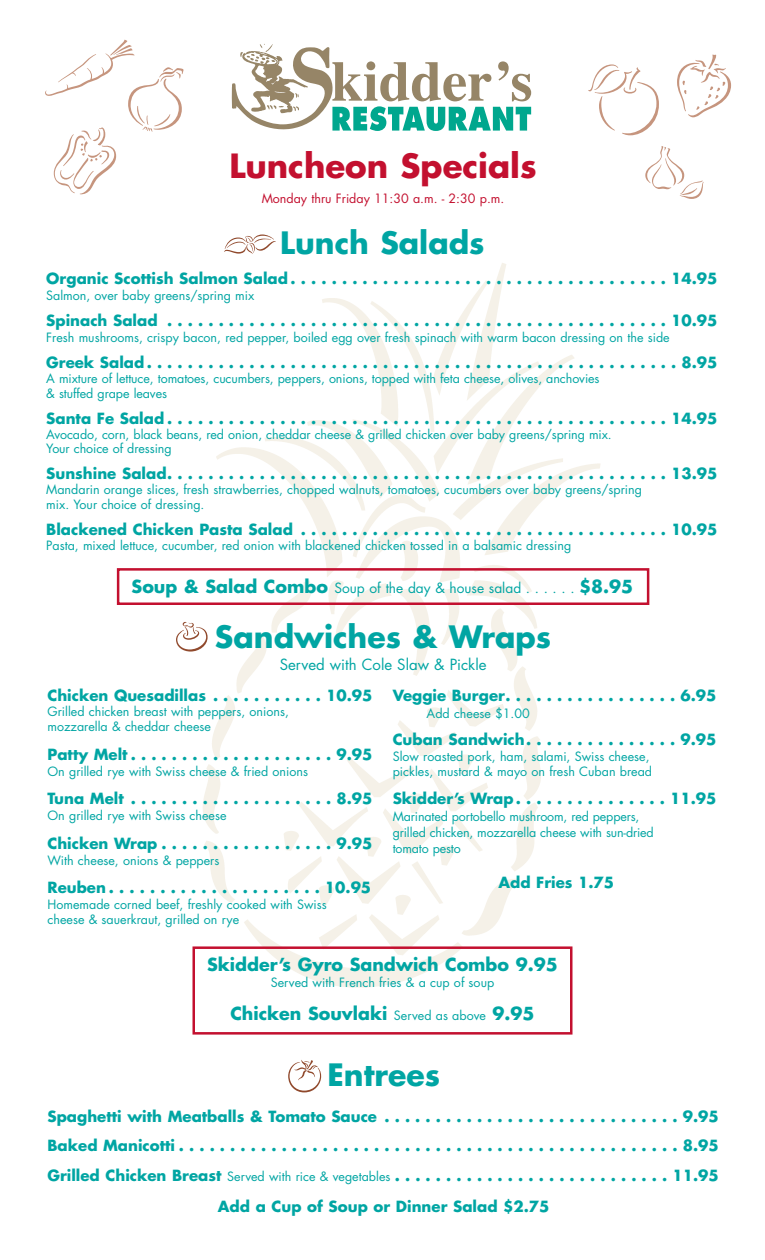
<style>
.page{position:relative;width:765px;height:1260px;background:#fff}
.page>*{position:absolute;margin:0;border:0;box-sizing:border-box;transform-origin:0 0}
.t1{font:700 32.5px "Futura";color:#c3102f}
.t2{font:700 30px "Futura";color:#00a5a3}
.t3{font:700 17.5px "Futura";color:#00a5a3}
.t4{font:700 15px/29.5px "Futura";color:#00a5a3;text-align:justify}
.t5{font:15px "Futura";color:#00a5a3}
.t6{font:13.75px "Futura";color:#00a5a3}
.t7{font:12.5px/15px "Futura";color:#00a5a3}
.t8{font:12.5px "Futura";color:#c3102f}
.s1{font-weight:700;font-size:17.5px}
.s2{font-weight:400;font-size:12.5px}
</style>
<div class="page">
<svg style="left:232px;top:44px;width:299px;height:87px"></svg>
<img style="left:185px;top:263px;width:416px;height:736px">
<div style="left:117px;top:568px;width:532px;height:37px;border:2px solid #c3102f"></div>
<div style="left:192px;top:946px;width:380px;height:89px;border:2px solid #c3102f"></div>
<svg style="left:588px;top:64px;width:71px;height:71px"></svg>
<svg style="left:224px;top:235px;width:52px;height:19px"></svg>
<svg style="left:645px;top:146px;width:59px;height:53px"></svg>
<svg style="left:45px;top:40px;width:139px;height:155px"></svg>
<svg style="left:677px;top:55px;width:54px;height:62px"></svg>
<svg style="left:288px;top:1060px;width:33px;height:32px"></svg>
<svg style="left:176px;top:622px;width:32px;height:30px"></svg>
<h1 class="t1" style="left:229px;top:151px;width:309px">Luncheon Specials</h1>
<p class="t8" style="left:262px;top:192px;width:244px">Monday thru Friday 11:30 a.m. - 2:30 p.m.</p>
<h2 class="t2" style="left:280px;top:229px;width:206px">Lunch Salads</h2>
<p class="t4" style="left:46px;top:265px;width:673px">Organic Scottish Salmon Salad . . . . . . . . . . . . . . . . . . . . . . . . . . . . . . . . . . . . . 14.95</p>
<p class="t7" style="left:46px;top:289px;width:210px">Salmon, over baby greens/spring mix</p>
<p class="t4" style="left:46px;top:307px;width:673px">Spinach Salad . . . . . . . . . . . . . . . . . . . . . . . . . . . . . . . . . . . . . . . . . . . . . . . . . 10.95</p>
<p class="t7" style="left:46px;top:331px;width:625px">Fresh mushrooms, crispy bacon, red pepper, boiled egg over fresh spinach with warm bacon dressing on the side</p>
<p class="t4" style="left:46px;top:349px;width:673px">Greek Salad . . . . . . . . . . . . . . . . . . . . . . . . . . . . . . . . . . . . . . . . . . . . . . . . . . . . 8.95</p>
<p class="t7" style="left:46px;top:371px;width:555px;line-height:15.5px">A mixture of lettuce, tomatoes, cucumbers, peppers, onions, topped with feta cheese, olives, anchovies &amp; stuffed grape leaves</p>
<p class="t4" style="left:46px;top:405px;width:673px">Santa Fe Salad . . . . . . . . . . . . . . . . . . . . . . . . . . . . . . . . . . . . . . . . . . . . . . . . . 14.95</p>
<p class="t7" style="left:46px;top:428px;width:567px;line-height:14.2px">Avocado, corn, black beans, red onion, cheddar cheese &amp; grilled chicken over baby greens/spring mix.<br>Your choice of dressing</p>
<p class="t4" style="left:46px;top:460px;width:673px">Sunshine Salad. . . . . . . . . . . . . . . . . . . . . . . . . . . . . . . . . . . . . . . . . . . . . . . . . 13.95</p>
<p class="t7" style="left:46px;top:483px;width:597px;line-height:15.5px">Mandarin orange slices, fresh strawberries, chopped walnuts, tomatoes, cucumbers over baby greens/spring mix. Your choice of dressing.</p>
<p class="t4" style="left:46px;top:516px;width:673px">Blackened Chicken Pasta Salad . . . . . . . . . . . . . . . . . . . . . . . . . . . . . . . . . . . . 10.95</p>
<p class="t7" style="left:46px;top:539px;width:527px">Pasta, mixed lettuce, cucumber, red onion with blackened chicken tossed in a balsamic dressing</p>
<p class="t6" style="left:132px;top:581px;width:503px"><span class="s1">Soup &amp; Salad Combo</span> Soup of the day &amp; house salad . . . . . . <span class="s1">$8.95</span></p>
<h2 class="t2" style="left:215px;top:623px;width:338px">Sandwiches &amp; Wraps</h2>
<p class="t5" style="left:280px;top:657px;width:208px">Served with Cole Slaw &amp; Pickle</p>
<p class="t4" style="left:48px;top:682px;width:327px">Chicken Quesadillas . . . . . . . . . . . 10.95</p>
<p class="t7" style="left:48px;top:705px;width:243px">Grilled chicken breast with peppers, onions, mozzarella &amp; cheddar cheese</p>
<p class="t4" style="left:48px;top:741px;width:327px">Patty Melt . . . . . . . . . . . . . . . . . . . . 9.95</p>
<p class="t7" style="left:48px;top:765px;width:262px">On grilled rye with Swiss cheese &amp; fried onions</p>
<p class="t4" style="left:48px;top:785px;width:327px">Tuna Melt . . . . . . . . . . . . . . . . . . . . 8.95</p>
<p class="t7" style="left:48px;top:809px;width:181px">On grilled rye with Swiss cheese</p>
<p class="t4" style="left:48px;top:830px;width:327px">Chicken Wrap . . . . . . . . . . . . . . . . . 9.95</p>
<p class="t7" style="left:48px;top:854px;width:174px">With cheese, onions &amp; peppers</p>
<p class="t4" style="left:48px;top:874px;width:325px">Reuben . . . . . . . . . . . . . . . . . . . . . 10.95</p>
<p class="t7" style="left:48px;top:898px;width:281px">Homemade corned beef, freshly cooked with Swiss cheese &amp; sauerkraut, grilled on rye</p>
<p class="t4" style="left:393px;top:682px;width:325px">Veggie Burger. . . . . . . . . . . . . . . . . 6.95</p>
<p class="t7" style="left:427px;top:707px;width:105px">Add cheese $1.00</p>
<p class="t4" style="left:393px;top:726px;width:325px">Cuban Sandwich. . . . . . . . . . . . . . . 9.95</p>
<p class="t7" style="left:393px;top:750px;width:261px">Slow roasted pork, ham, salami, Swiss cheese, pickles, mustard &amp; mayo on fresh Cuban bread</p>
<p class="t4" style="left:393px;top:785px;width:325px">Skidder’s Wrap . . . . . . . . . . . . . . . 11.95</p>
<p class="t7" style="left:393px;top:809px;width:263px;line-height:16.2px">Marinated portobello mushroom, red peppers, grilled chicken, mozzarella cheese with sun-dried tomato pesto</p>
<p class="t4" style="left:498px;top:869px;width:117px">Add Fries 1.75</p>
<h3 class="t3" style="left:207px;top:957px;width:352px">Skidder’s Gyro Sandwich Combo 9.95</h3>
<p class="t7" style="left:271px;top:976px;width:225px">Served with French fries &amp; a cup of soup</p>
<h3 class="t3" style="left:230px;top:1005px;width:306px">Chicken Souvlaki <span class="s2">Served as above</span> 9.95</h3>
<h2 class="t2" style="left:327px;top:1061px;width:114px">Entrees</h2>
<p class="t4" style="left:48px;top:1103px;width:673px">Spaghetti with Meatballs &amp; Tomato Sauce . . . . . . . . . . . . . . . . . . . . . . . . . . . . . 9.95<br>Baked Manicotti . . . . . . . . . . . . . . . . . . . . . . . . . . . . . . . . . . . . . . . . . . . . . . . . . 8.95<br>Grilled Chicken Breast <span class="s2">Served with rice &amp; vegetables</span> . . . . . . . . . . . . . . . . . . . . . . . . . . . 11.95</p>
<p class="t4" style="left:218px;top:1193px;width:333px">Add a Cup of Soup or Dinner Salad $2.75</p>
</div>
